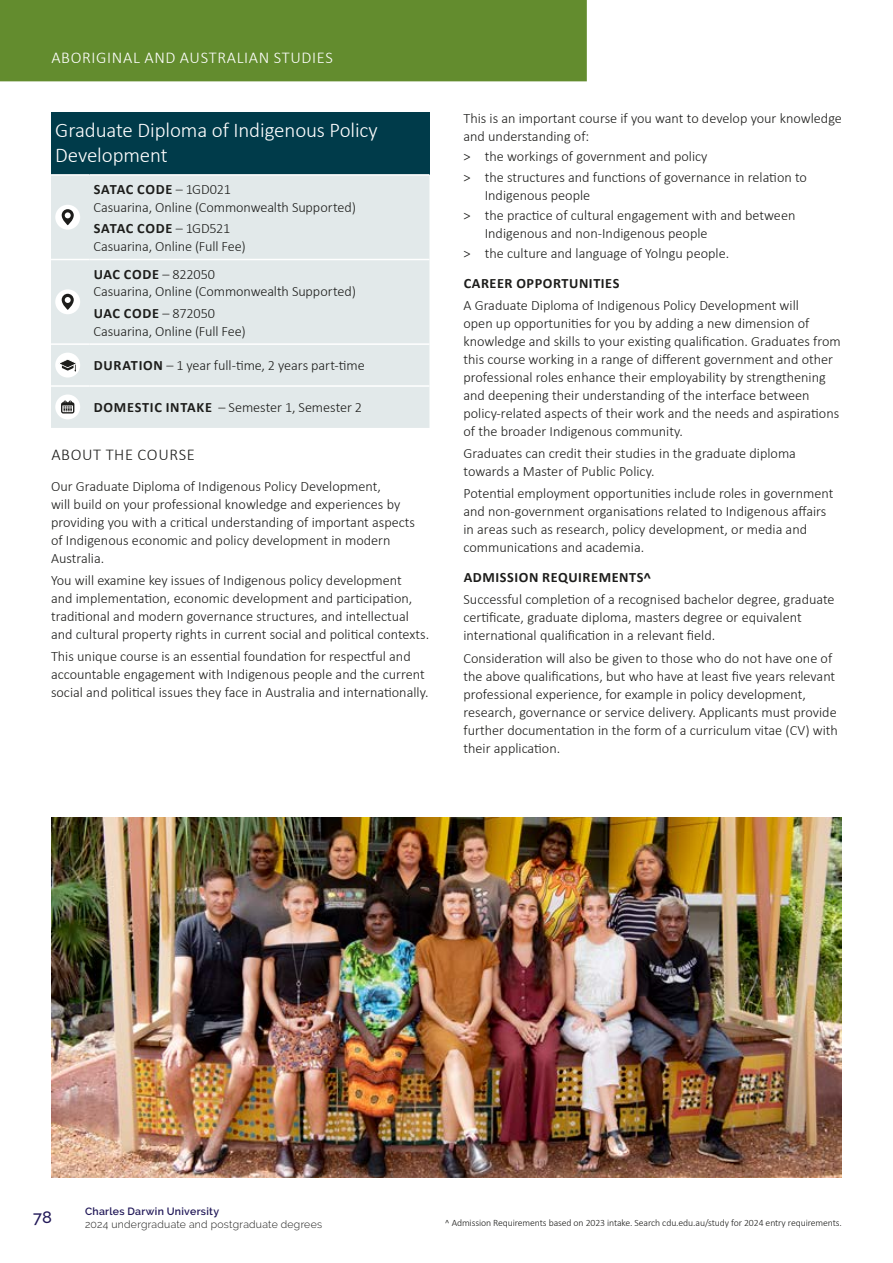
<style>
.page{position:relative;width:893px;height:1263px;background:#fff}
.page>*{position:absolute;margin:0;border:0;box-sizing:border-box;transform-origin:0 0}
.t1{font:300 21px/25.2px "Calibri";letter-spacing:-.005em;color:#fff}
.t2{font:300 16.5px "Calibri";letter-spacing:.04em;color:#fff}
.t3{font:300 16.5px "Calibri";letter-spacing:.04em;color:#1d1d1b}
.t4{font:500 16.5px "Raleway";color:#211858}
.t5{font:300 14.25px/18px "Calibri";color:#1d1d1b}
.t6{font:700 14.25px "Calibri";letter-spacing:.04em;color:#1d1d1b}
.t7{font:300 10.5px "Raleway";letter-spacing:.025em;color:#1d1d1b}
.t8{font:600 10.5px "Raleway";letter-spacing:.03em;color:#211858}
.t9{font:300 9.75px "Calibri";letter-spacing:-.01em;color:#1d1d1b}
.s1{font-weight:700}
</style>
<div class="page">
<div style="left:51px;top:113px;width:378px;height:62px;background:#003b4a"></div>
<div style="left:51px;top:176px;width:378px;height:252px;background:#e2e9ea"></div>
<hr style="left:51px;top:174px;width:38px;height:2px;background:#fff">
<hr style="left:89px;top:174px;width:340px;height:2px;background:#fff">
<hr style="left:51px;top:259px;width:38px;height:1px;background:#fff">
<hr style="left:89px;top:259px;width:340px;height:1px;background:#fff">
<hr style="left:51px;top:343px;width:38px;height:2px;background:#fff">
<hr style="left:89px;top:343px;width:340px;height:2px;background:#fff">
<hr style="left:51px;top:385px;width:38px;height:2px;background:#fff">
<hr style="left:89px;top:385px;width:340px;height:2px;background:#fff">
<div style="left:55px;top:205px;width:25px;height:25px;background:#fff;border-radius:50%"></div>
<svg style="left:62px;top:209px;width:12px;height:16px"></svg>
<svg style="left:65px;top:212px;width:6px;height:6px"></svg>
<div style="left:55px;top:289px;width:25px;height:25px;background:#fff;border-radius:50%"></div>
<svg style="left:62px;top:294px;width:12px;height:16px"></svg>
<svg style="left:65px;top:297px;width:6px;height:6px"></svg>
<div style="left:55px;top:353px;width:25px;height:24px;background:#fff;border-radius:50%"></div>
<svg style="left:60px;top:359px;width:16px;height:13px"></svg>
<div style="left:55px;top:394px;width:25px;height:25px;background:#fff;border-radius:50%"></div>
<svg style="left:61px;top:401px;width:13px;height:12px"></svg>
<div style="left:0;top:0;width:587px;height:81px;background:#638c2e"></div>
<img style="left:51px;top:818px;width:791px;height:360px">
<p class="t2" style="left:51px;top:48px;width:283px">ABORIGINAL AND AUSTRALIAN STUDIES</p>
<h1 class="t1" style="left:55px;top:116px;width:324px">Graduate Diploma of Indigenous Policy<br>Development</h1>
<p class="t5" style="left:94px;top:180px;width:264px;line-height:17.5px"><span class="s1">SATAC CODE</span> – 1GD021<br>Casuarina, Online (Commonwealth Supported)</p>
<p class="t5" style="left:94px;top:219px;width:154px;line-height:17.5px"><span class="s1">SATAC CODE</span> – 1GD521<br>Casuarina, Online (Full Fee)</p>
<p class="t5" style="left:94px;top:265px;width:264px;line-height:17.5px"><span class="s1">UAC CODE</span> – 822050<br>Casuarina, Online (Commonwealth Supported)</p>
<p class="t5" style="left:94px;top:304px;width:154px;line-height:17.5px"><span class="s1">UAC CODE</span> – 872050<br>Casuarina, Online (Full Fee)</p>
<p class="t5" style="left:94px;top:356px;width:272px"><span class="s1">DURATION</span> – 1 year full-time, 2 years part-time</p>
<p class="t5" style="left:94px;top:398px;width:270px"><span class="s1">DOMESTIC INTAKE</span> – Semester 1, Semester 2</p>
<p class="t3" style="left:51px;top:444px;width:145px">ABOUT THE COURSE</p>
<p class="t5" style="left:51px;top:476px;width:366px">Our Graduate Diploma of Indigenous Policy Development,<br>will build on your professional knowledge and experiences by providing you with a critical understanding of important aspects of Indigenous economic and policy development in modern Australia.</p>
<p class="t5" style="left:51px;top:571px;width:380px">You will examine key issues of Indigenous policy development<br>and implementation, economic development and participation, traditional and modern governance structures, and intellectual and cultural property rights in current social and political contexts.</p>
<p class="t5" style="left:51px;top:647px;width:379px">This unique course is an essential foundation for respectful and accountable engagement with Indigenous people and the current social and political issues they face in Australia and internationally.</p>
<p class="t5" style="left:463px;top:109px;width:380px">This is an important course if you want to develop your knowledge and understanding of:</p>
<p class="t5" style="left:463px;top:146px;width:345px;line-height:20.1px">&gt; the workings of government and policy<br>&gt; the structures and functions of governance in relation to</p>
<p class="t5" style="left:463px;top:184px;width:333px;line-height:20.1px;text-indent:21px">Indigenous people<br>&gt; the practice of cultural engagement with and between</p>
<p class="t5" style="left:463px;top:222px;width:267px;line-height:20.1px;text-align:center">Indigenous and non-Indigenous people<br>&gt; the culture and language of Yolngu people.</p>
<p class="t6" style="left:464px;top:273px;width:157px">CAREER OPPORTUNITIES</p>
<p class="t5" style="left:463px;top:295px;width:379px">A Graduate Diploma of Indigenous Policy Development will<br>open up opportunities for you by adding a new dimension of knowledge and skills to your existing qualification. Graduates from this course working in a range of different government and other professional roles enhance their employability by strengthening and deepening their understanding of the interface between policy-related aspects of their work and the needs and aspirations of the broader Indigenous community.</p>
<p class="t5" style="left:463px;top:444px;width:334px">Graduates can credit their studies in the graduate diploma towards a Master of Public Policy.</p>
<p class="t5" style="left:463px;top:484px;width:371px">Potential employment opportunities include roles in government and non-government organisations related to Indigenous affairs in areas such as research, policy development, or media and communications and academia.</p>
<p class="t6" style="left:464px;top:567px;width:189px">ADMISSION REQUIREMENTS^</p>
<p class="t5" style="left:463px;top:590px;width:373px">Successful completion of a recognised bachelor degree, graduate certificate, graduate diploma, masters degree or equivalent international qualification in a relevant field.</p>
<p class="t5" style="left:463px;top:648px;width:376px">Consideration will also be given to those who do not have one of the above qualifications, but who have at least five years relevant professional experience, for example in policy development, research, governance or service delivery. Applicants must provide further documentation in the form of a curriculum vitae (CV) with their application.</p>
<p class="t4" style="left:33px;top:1207px;width:20px">78</p>
<p class="t8" style="left:85px;top:1206px;width:136px">Charles Darwin University</p>
<p class="t7" style="left:85px;top:1218px;width:239px">2024 undergraduate and postgraduate degrees</p>
<p class="t9" style="left:445px;top:1217px;width:399px">^ Admission Requirements based on 2023 intake. Search cdu.edu.au/study for 2024 entry requirements.</p>
</div>
